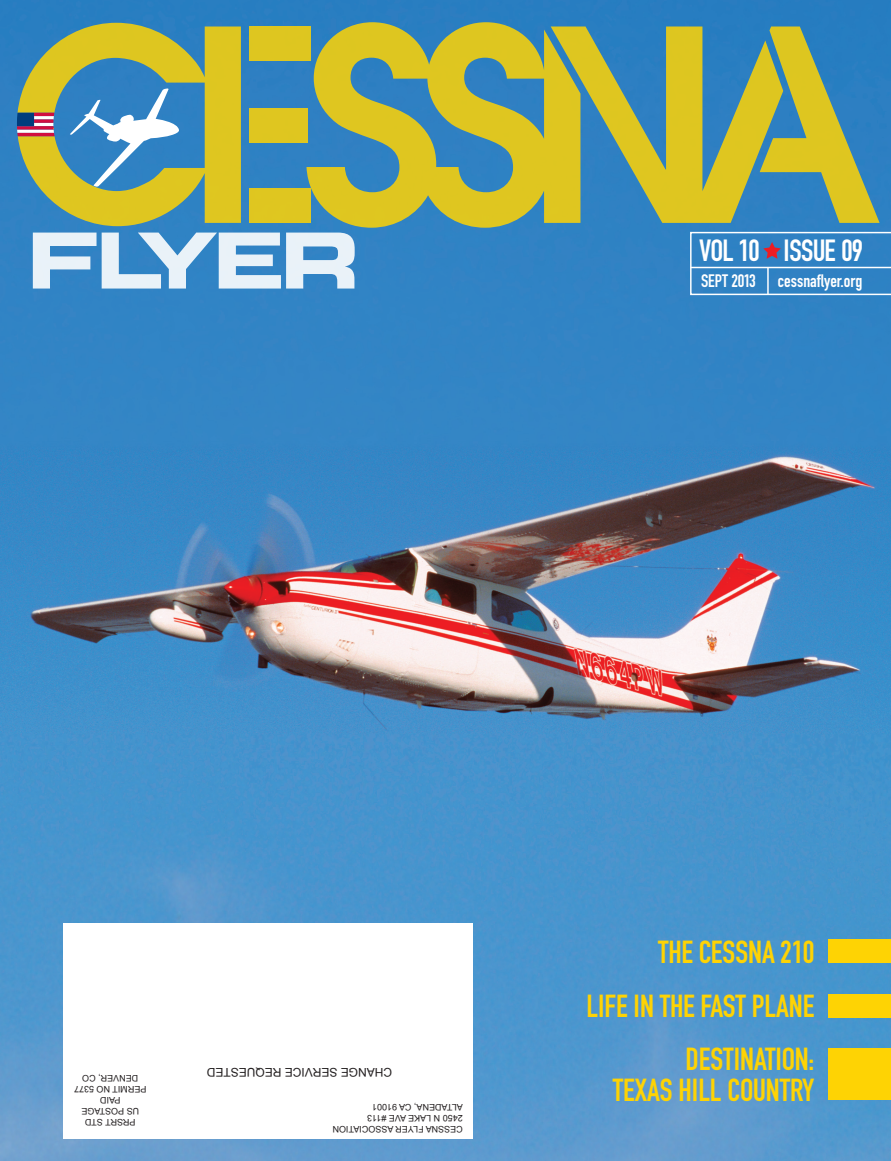
<style>
.page{position:relative;width:891px;height:1161px;background:#fff}
.page>*{position:absolute;margin:0;border:0;box-sizing:border-box;transform-origin:0 0}
.t1{font:31.35px/31.7px "DIN Engschrift";color:#fed304;text-align:right}
.t2{font:30.15px "DIN Engschrift";letter-spacing:-.03em;color:#fff}
.t3{font:17.85px "DIN Engschrift";color:#fff}
.t4{font:12px "Arial";color:#231f20}
.t5{font:9px/10.8px "Arial";color:#231f20;text-align:center}
</style>
<div class="page">
<img style="left:0;top:0;width:891px;height:1161px">
<div style="left:828px;top:1048px;width:63px;height:52px;background:#fed304"></div>
<div style="left:828px;top:994px;width:63px;height:24px;background:#fed304"></div>
<div style="left:828px;top:939px;width:63px;height:24px;background:#fed304"></div>
<div style="left:249px;top:189px;width:61px;height:34px;background:#dfc620"></div>
<div style="left:249px;top:27px;width:61px;height:34px;background:#dec620"></div>
<div style="left:249px;top:108px;width:59px;height:34px;background:#dfc620"></div>
<svg style="left:306px;top:22px;width:274px;height:206px;background:#96a962"></svg>
<svg style="left:551px;top:27px;width:209px;height:196px;background:#8da569"></svg>
<svg style="left:760px;top:27px;width:120px;height:196px;background:#799e7a"></svg>
<svg style="left:18px;top:23px;width:223px;height:203px;background:#9bab5d"></svg>
<svg style="left:17px;top:113px;width:38px;height:23px"></svg>
<svg style="left:70px;top:88px;width:109px;height:99px"></svg>
<svg style="left:33px;top:233px;width:322px;height:56px;background:#9dc4e2"></svg>
<svg style="left:690px;top:232px;width:201px;height:63px;background:#4089c6"></svg>
<hr style="left:767px;top:268px;width:2px;height:27px;background:#fff">
<div style="left:63px;top:923px;width:410px;height:216px;background:#fff"></div>
<h2 class="t2" style="left:699px;top:233px;width:165px">VOL 10 ISSUE 09</h2>
<h3 class="t3" style="left:701px;top:270px;width:163px">SEPT 2013 cessnaflyer.org</h3>
<p class="t5" style="left:146px;top:1127px;width:74px;rotate:-180deg">PRSRT STD<br>US POSTAGE<br>PAID<br>PERMIT NO 5377<br>DENVER, CO</p>
<h3 class="t4" style="left:392px;top:1080px;width:187px;rotate:-180deg">CHANGE SERVICE REQUESTED</h3>
<p class="t5" style="left:463px;top:1134px;width:132px;text-align:left;rotate:-180deg">CESSNA FLYER ASSOCIATION<br>2450 N LAKE AVE #113<br>ALTADENA, CA 91001</p>
<h1 class="t1" style="left:658px;top:936px;width:158px">THE CESSNA 210</h1>
<h1 class="t1" style="left:586px;top:990px;width:230px">LIFE IN THE FAST PLANE</h1>
<h1 class="t1" style="left:613px;top:1043px;width:203px">DESTINATION:<br>TEXAS HILL COUNTRY</h1>
</div>
